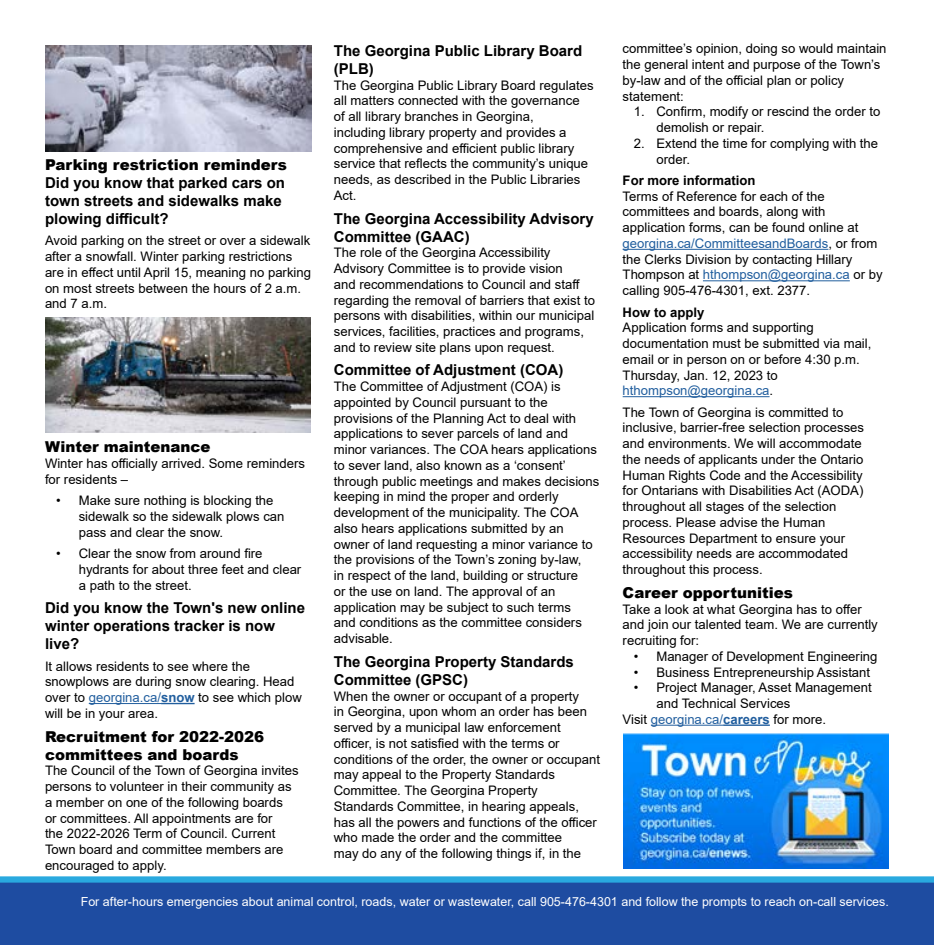
<style>
.page{position:relative;width:934px;height:945px;background:#fff}
.page>*{position:absolute;margin:0;border:0;box-sizing:border-box;transform-origin:0 0}
.t1{font:700 15px/18px "Arial";color:#000}
.t2{font:900 15px/18px "Arial";color:#000}
.t3{font:13.12px/15.8px "Arial";color:#000}
.t4{font:700 13.12px "Arial";color:#000}
.t5{font:12.5px "Arial";color:#fff}
.s1{color:#215e9e}
.s2{font-weight:700;color:#215e9e}
</style>
<div class="page">
<img style="left:623px;top:733px;width:266px;height:135px">
<svg style="left:0;top:876px;width:934px;height:69px;background:#2055a7"></svg>
<hr style="left:89px;top:703px;width:72px;height:1px;background:#215e9e">
<hr style="left:161px;top:703px;width:34px;height:1px;background:#215e9e">
<hr style="left:622px;top:249px;width:206px;height:1px;background:#215e9e">
<hr style="left:703px;top:280px;width:147px;height:1px;background:#215e9e">
<hr style="left:622px;top:396px;width:147px;height:1px;background:#215e9e">
<hr style="left:651px;top:725px;width:72px;height:1px;background:#215e9e">
<hr style="left:723px;top:725px;width:47px;height:1px;background:#215e9e">
<img style="left:45px;top:45px;width:266px;height:107px">
<img style="left:45px;top:318px;width:266px;height:115px">
<p class="t2" style="left:45px;top:155px;width:243px">Parking restriction reminders</p>
<p class="t1" style="left:45px;top:174px;width:242px">Did you know that parked cars on town streets and sidewalks make plowing difficult?</p>
<p class="t3" style="left:45px;top:233px;width:267px">Avoid parking on the street or over a sidewalk after a snowfall. Winter parking restrictions are in effect until April 15, meaning no parking on most streets between the hours of 2 a.m. and 7 a.m.</p>
<p class="t2" style="left:45px;top:438px;width:167px">Winter maintenance</p>
<p class="t3" style="left:45px;top:456px;width:262px">Winter has officially arrived. Some reminders for residents –</p>
<p class="t3" style="left:79px;top:493px;width:207px;text-indent:-22px">• Make sure nothing is blocking the sidewalk so the sidewalk plows can pass and clear the snow.</p>
<p class="t3" style="left:79px;top:546px;width:224px;text-indent:-22px">• Clear the snow from around fire hydrants for about three feet and clear a path to the street.</p>
<p class="t1" style="left:45px;top:599px;width:261px">Did you know the Town's new online winter operations tracker is now live?</p>
<p class="t3" style="left:45px;top:658px;width:258px">It allows residents to see where the snowplows are during snow clearing. Head over to <span class="s1">georgina.ca/</span><span class="s2">snow</span> to see which plow will be in your area.</p>
<p class="t2" style="left:45px;top:727px;width:221px">Recruitment for 2022-2026 committees and boards</p>
<p class="t3" style="left:45px;top:763px;width:255px">The Council of the Town of Georgina invites persons to volunteer in their community as a member on one of the following boards<br>or committees. All appointments are for<br>the 2022-2026 Term of Council. Current Town board and committee members are encouraged to apply.</p>
<p class="t1" style="left:334px;top:42px;width:250px">The Georgina Public Library Board (PLB)</p>
<p class="t3" style="left:334px;top:77px;width:261px">The Georgina Public Library Board regulates all matters connected with the governance of all library branches in Georgina,<br>including library property and provides a comprehensive and efficient public library service that reflects the community’s unique needs, as described in the Public Libraries Act.</p>
<p class="t1" style="left:334px;top:209px;width:261px">The Georgina Accessibility Advisory<br>Committee (GAAC)</p>
<p class="t3" style="left:334px;top:245px;width:263px">The role of the Georgina Accessibility Advisory Committee is to provide vision<br>and recommendations to Council and staff regarding the removal of barriers that exist to persons with disabilities, within our municipal services, facilities, practices and programs, and to review site plans upon request.</p>
<p class="t1" style="left:334px;top:361px;width:231px">Committee of Adjustment (COA)</p>
<p class="t3" style="left:334px;top:379px;width:267px">The Committee of Adjustment (COA) is appointed by Council pursuant to the provisions of the Planning Act to deal with applications to sever parcels of land and minor variances. The COA hears applications to sever land, also known as a ‘consent’ through public meetings and makes decisions keeping in mind the proper and orderly development of the municipality. The COA also hears applications submitted by an owner of land requesting a minor variance to the provisions of the Town’s zoning by-law,<br>in respect of the land, building or structure<br>or the use on land. The approval of an application may be subject to such terms<br>and conditions as the committee considers advisable.</p>
<p class="t1" style="left:334px;top:653px;width:242px">The Georgina Property Standards<br>Committee (GPSC)</p>
<p class="t3" style="left:334px;top:688px;width:268px">When the owner or occupant of a property<br>in Georgina, upon whom an order has been served by a municipal law enforcement officer, is not satisfied with the terms or conditions of the order, the owner or occupant may appeal to the Property Standards Committee. The Georgina Property Standards Committee, in hearing appeals, has all the powers and functions of the officer who made the order and the committee<br>may do any of the following things if, in the</p>
<p class="t3" style="left:622px;top:41px;width:265px">committee’s opinion, doing so would maintain the general intent and purpose of the Town’s by-law and of the official plan or policy statement:</p>
<p class="t3" style="left:656px;top:104px;width:225px;text-indent:-22px">1. Confirm, modify or rescind the order to demolish or repair.</p>
<p class="t3" style="left:656px;top:135px;width:223px;text-indent:-22px">2. Extend the time for complying with the order.</p>
<p class="t4" style="left:622px;top:171px;width:134px">For more information</p>
<p class="t3" style="left:622px;top:188px;width:261px">Terms of Reference for each of the committees and boards, along with application forms, can be found online at <span class="s1">georgina.ca/CommitteesandBoards</span>, or from the Clerks Division by contacting Hillary Thompson at <span class="s1">hthompson@georgina.ca</span> or by calling 905-476-4301, ext. 2377.</p>
<p class="t4" style="left:622px;top:303px;width:83px">How to apply</p>
<p class="t3" style="left:622px;top:320px;width:250px">Application forms and supporting documentation must be submitted via mail, email or in person on or before 4:30 p.m.<br>Thursday, Jan. 12, 2023 to <span class="s1">hthompson@georgina.ca</span>.</p>
<p class="t3" style="left:622px;top:404px;width:243px">The Town of Georgina is committed to inclusive, barrier-free selection processes and environments. We will accommodate the needs of applicants under the Ontario Human Rights Code and the Accessibility for Ontarians with Disabilities Act (AODA) throughout all stages of the selection process. Please advise the Human Resources Department to ensure your accessibility needs are accommodated throughout this process.</p>
<p class="t2" style="left:622px;top:583px;width:172px">Career opportunities</p>
<p class="t3" style="left:622px;top:601px;width:257px">Take a look at what Georgina has to offer and join our talented team. We are currently recruiting for:</p>
<p class="t3" style="left:634px;top:648px;width:245px">• Manager of Development Engineering</p>
<p class="t3" style="left:634px;top:664px;width:238px">• Business Entrepreneurship Assistant</p>
<p class="t3" style="left:634px;top:680px;width:239px">• Project Manager, Asset Management</p>
<p class="t3" style="left:656px;top:695px;width:135px">and Technical Services</p>
<p class="t3" style="left:622px;top:711px;width:205px">Visit <span class="s1">georgina.ca/</span><span class="s2">careers</span> for more.</p>
<p class="t5" style="left:81px;top:893px;width:809px">For after-hours emergencies about animal control, roads, water or wastewater, call 905-476-4301 and follow the prompts to reach on-call services.</p>
</div>
